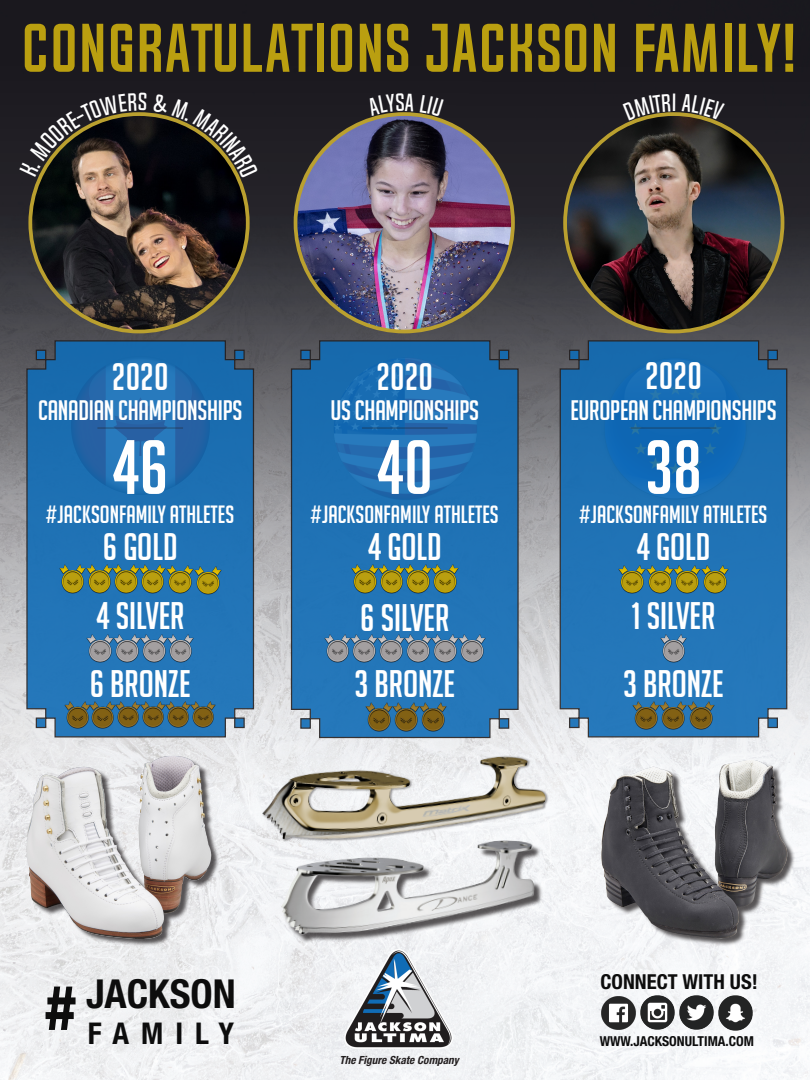
<style>
.page{position:relative;width:810px;height:1080px;background:#fff}
.page>*{position:absolute;margin:0;border:0;box-sizing:border-box;transform-origin:0 0}
.t1{font:75px "Big Noodle Titling";color:#fff}
.t2{font:700 condensed 62.5px "Helvetica Neue LT Std";color:#0d0d0d}
.t3{font:700 61.88px "Chosence";color:#ba9f10}
.t4{font:700 condensed 40px "Helvetica Neue LT Std";color:#0d0d0d}
.t5{font:37.5px "Big Noodle Titling";color:#fff}
.t6{font:700 condensed 30px "Helvetica Neue LT Std";letter-spacing:.4em;color:#0d0d0d}
.t7{font:27.5px "Big Noodle Titling";letter-spacing:-.01em;color:#fff}
.t8{font:24.38px "Big Noodle Titling";color:#fff}
.t9{font:22.5px "Chosence";color:#fff}
.t10{font:700 condensed 20.62px "Helvetica Neue LT Std";color:#0d0d0d}
.t11{font:700 condensed 13.75px "Helvetica Neue LT Std";color:#0d0d0d}
.t12{font:italic 700 condensed 11.25px "Helvetica Neue LT Std";color:#231f20}
</style>
<div class="page">
<img style="left:0;top:0;width:810px;height:1080px">
<svg style="left:559px;top:340px;width:229px;height:398px;background:#2271b1"></svg>
<svg style="left:26px;top:340px;width:229px;height:398px;background:#2571af"></svg>
<svg style="left:290px;top:340px;width:229px;height:384px;background:#2370b0"></svg>
<hr style="left:362px;top:428px;width:86px;height:1px;background:#231f20">
<hr style="left:631px;top:428px;width:85px;height:1px;background:#231f20">
<img style="left:660px;top:633px;width:27px;height:29px">
<img style="left:600px;top:995px;width:36px;height:36px">
<img style="left:639px;top:995px;width:36px;height:36px">
<img style="left:678px;top:995px;width:37px;height:36px">
<img style="left:717px;top:995px;width:37px;height:36px">
<img style="left:633px;top:700px;width:81px;height:30px">
<img style="left:337px;top:947px;width:125px;height:104px">
<img style="left:351px;top:564px;width:107px;height:29px">
<div style="left:28px;top:757px;width:192px;height:190px;background:#231f20;opacity:.75"></div>
<img style="left:22px;top:753px;width:194px;height:188px">
<img style="left:30px;top:114px;width:218px;height:218px;border-radius:109px">
<img style="left:565px;top:114px;width:218px;height:218px;border-radius:109px">
<img style="left:296px;top:114px;width:217px;height:218px;border-radius:109px">
<hr style="left:97px;top:428px;width:86px;height:1px;background:#231f20">
<img style="left:249px;top:724px;width:315px;height:140px">
<img style="left:279px;top:829px;width:259px;height:118px">
<div style="left:603px;top:761px;width:192px;height:185px;background:#231f20;opacity:.75"></div>
<img style="left:600px;top:758px;width:188px;height:183px">
<img style="left:619px;top:565px;width:109px;height:29px">
<img style="left:324px;top:633px;width:161px;height:30px">
<img style="left:87px;top:633px;width:107px;height:30px">
<img style="left:59px;top:564px;width:134px;height:30px">
<img style="left:194px;top:566px;width:27px;height:29px">
<img style="left:65px;top:700px;width:151px;height:28px">
<img style="left:365px;top:702px;width:81px;height:29px">
<svg style="left:19px;top:93px;width:128px;height:84px;background:#332d28"></svg>
<svg style="left:153px;top:94px;width:105px;height:84px;background:#1b1919"></svg>
<svg style="left:623px;top:94px;width:48px;height:26px"></svg>
<svg style="left:682px;top:94px;width:43px;height:26px"></svg>
<svg style="left:368px;top:93px;width:46px;height:23px"></svg>
<svg style="left:420px;top:95px;width:24px;height:22px"></svg>
<p class="t3" style="left:21px;top:14px;width:777px">CONGRATULATIONS JACKSON FAMILY!</p>
<p class="t9" style="left:672px;top:90px;width:6px">I</p>
<p class="t5" style="left:112px;top:356px;width:58px">2020</p>
<p class="t7" style="left:38px;top:396px;width:206px">CANADIAN CHAMPIONSHIPS</p>
<p class="t1" style="left:112px;top:427px;width:58px">46</p>
<p class="t8" style="left:46px;top:501px;width:189px">#JACKSONFAMILY ATHLETES</p>
<p class="t5" style="left:103px;top:527px;width:76px">6 GOLD</p>
<p class="t5" style="left:376px;top:356px;width:58px">2020</p>
<p class="t7" style="left:330px;top:396px;width:150px">US CHAMPIONSHIPS</p>
<p class="t1" style="left:377px;top:427px;width:58px">40</p>
<p class="t8" style="left:311px;top:501px;width:189px">#JACKSONFAMILY ATHLETES</p>
<p class="t5" style="left:645px;top:356px;width:58px">2020</p>
<p class="t7" style="left:570px;top:395px;width:208px">EUROPEAN CHAMPIONSHIPS</p>
<p class="t1" style="left:645px;top:427px;width:58px">38</p>
<p class="t8" style="left:580px;top:501px;width:189px">#JACKSONFAMILY ATHLETES</p>
<p class="t5" style="left:368px;top:527px;width:75px">4 GOLD</p>
<p class="t5" style="left:637px;top:527px;width:75px">4 GOLD</p>
<p class="t5" style="left:96px;top:596px;width:90px">4 SILVER</p>
<p class="t5" style="left:360px;top:597px;width:91px">6 SILVER</p>
<p class="t5" style="left:632px;top:596px;width:85px">1 SILVER</p>
<p class="t5" style="left:623px;top:663px;width:102px">3 BRONZE</p>
<p class="t5" style="left:90px;top:663px;width:102px">6 BRONZE</p>
<p class="t5" style="left:355px;top:664px;width:102px">3 BRONZE</p>
<p class="t2" style="left:46px;top:970px;width:31px">#</p>
<p class="t4" style="left:86px;top:970px;width:151px">JACKSON</p>
<p class="t6" style="left:88px;top:1015px;width:148px">FAMILY</p>
<p class="t12" style="left:339px;top:1053px;width:121px">The Figure Skate Company</p>
<p class="t10" style="left:601px;top:969px;width:159px">CONNECT WITH US!</p>
<p class="t11" style="left:600px;top:1033px;width:156px">WWW.JACKSONULTIMA.COM</p>
</div>
